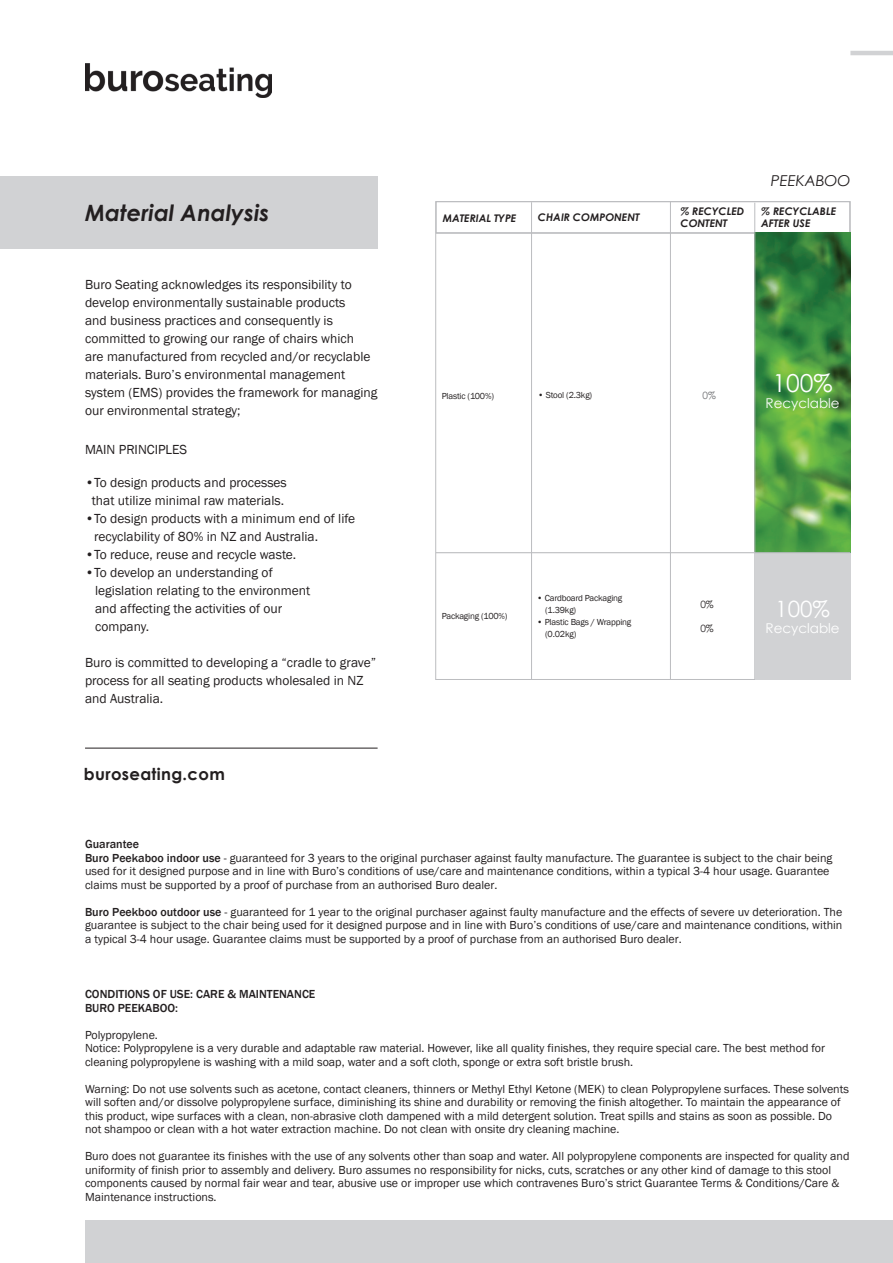
<style>
.page{position:relative;width:893px;height:1263px;background:#fff}
.page>*{position:absolute;margin:0;border:0;box-sizing:border-box;transform-origin:0 0}
.t1{font:24.75px "Century Gothic";color:#fff}
.t2{font:italic 700 22.5px "Century Gothic";color:#231f20}
.t3{font:22.5px "Century Gothic";color:#fff}
.t4{font:700 16.5px "Century Gothic";letter-spacing:.02em;color:#231f20}
.t5{font:italic 15px "Century Gothic";color:#231f20}
.t6{font:13.5px/18px "Franklin Gothic";color:#231f20}
.t7{font:13.5px "Century Gothic";color:#fff}
.t8{font:12px/13.5px "Franklin Gothic";color:#231f20}
.t9{font:500 12px "Franklin Gothic";color:#231f20}
.t10{font:italic 700 10.5px/12px "Century Gothic";color:#231f20}
.t11{font:10.05px "Century Gothic";color:#231f20}
.t12{font:10.05px "Century Gothic";color:#6c6d70}
.t13{font:9px "Franklin Gothic";letter-spacing:-.02em;color:#231f20}
.s1{font-weight:500}
</style>
<div class="page">
<hr style="left:85px;top:748px;width:293px;height:1px;background:#231f20">
<hr style="left:850px;top:51px;width:43px;height:4px;background:#d1d2d4">
<div style="left:85px;top:1220px;width:808px;height:43px;background:#d1d2d4"></div>
<div style="left:436px;top:201px;width:414px;height:32px;border:1px solid #bcbdc0"></div>
<hr style="left:436px;top:233px;width:414px;height:1px;background:#bcbdc0">
<div style="left:0;top:176px;width:378px;height:73px;background:#d1d2d4"></div>
<img style="left:85px;top:64px;width:187px;height:33px">
<img style="left:755px;top:233px;width:95px;height:318px">
<hr style="left:754px;top:203px;width:1px;height:477px;background:#bcbdc0">
<hr style="left:670px;top:202px;width:1px;height:478px;background:#bcbdc0">
<hr style="left:531px;top:202px;width:1px;height:478px;background:#bcbdc0">
<div style="left:755px;top:553px;width:95px;height:127px;background:#d1d2d4"></div>
<hr style="left:436px;top:552px;width:414px;height:1px;background:#bcbdc0">
<h2 class="t2" style="left:85px;top:196px;width:186px">Material Analysis</h2>
<p class="t6" style="left:85px;top:276px;width:294px">Buro Seating acknowledges its responsibility to develop environmentally sustainable products<br>and business practices and consequently is committed to growing our range of chairs which<br>are manufactured from recycled and/or recyclable materials. Buro’s environmental management system (EMS) provides the framework for managing our environmental strategy;</p>
<p class="t6" style="left:85px;top:441px;width:104px">MAIN PRINCIPLES</p>
<p class="t6" style="left:85px;top:474px;width:203px;text-align:center">•To design products and processes that utilize minimal raw materials.</p>
<p class="t6" style="left:94px;top:510px;width:263px;text-indent:-9px">•To design products with a minimum end of life recyclability of 80% in NZ and Australia.</p>
<p class="t6" style="left:85px;top:546px;width:213px">•To reduce, reuse and recycle waste.</p>
<p class="t6" style="left:95px;top:564px;width:217px;text-indent:-10px">•To develop an understanding of legislation relating to the environment and affecting the activities of our company.</p>
<p class="t6" style="left:85px;top:654px;width:293px">Buro is committed to developing a “cradle to grave” process for all seating products wholesaled in NZ and Australia.</p>
<h3 class="t4" style="left:84px;top:762px;width:142px">buroseating.com</h3>
<p class="t5" style="left:771px;top:170px;width:81px">PEEKABOO</p>
<p class="t10" style="left:443px;top:212px;width:75px">MATERIAL TYPE</p>
<p class="t10" style="left:538px;top:211px;width:103px">CHAIR COMPONENT</p>
<p class="t10" style="left:680px;top:205px;width:65px">% RECYCLED<br>CONTENT</p>
<p class="t10" style="left:761px;top:205px;width:76px">% RECYCLABLE<br>AFTER USE</p>
<p class="t13" style="left:442px;top:390px;width:54px">Plastic (100%)</p>
<p class="t13" style="left:538px;top:390px;width:56px">• Stool (2.3kg)</p>
<p class="t12" style="left:703px;top:388px;width:15px">0%</p>
<p class="t1" style="left:772px;top:365px;width:62px">100%</p>
<p class="t7" style="left:765px;top:394px;width:76px">Recyclable</p>
<p class="t13" style="left:442px;top:610px;width:67px">Packaging (100%)</p>
<p class="t13" style="left:537px;top:592px;width:87px">• Cardboard Packaging</p>
<p class="t13" style="left:545px;top:604px;width:33px">(1.39kg)</p>
<p class="t13" style="left:537px;top:616px;width:96px">• Plastic Bags / Wrapping</p>
<p class="t13" style="left:545px;top:628px;width:33px">(0.02kg)</p>
<p class="t11" style="left:700px;top:597px;width:15px">0%</p>
<p class="t11" style="left:700px;top:621px;width:15px">0%</p>
<p class="t3" style="left:775px;top:593px;width:56px">100%</p>
<p class="t7" style="left:765px;top:619px;width:76px">Recyclable</p>
<p class="t9" style="left:85px;top:837px;width:56px">Guarantee</p>
<p class="t8" style="left:85px;top:851px;width:749px"><span class="s1">Buro Peekaboo indoor use</span> - guaranteed for 3 years to the original purchaser against faulty manufacture. The guarantee is subject to the chair being used for it designed purpose and in line with Buro’s conditions of use/care and maintenance conditions, within a typical 3-4 hour usage. Guarantee claims must be supported by a proof of purchase from an authorised Buro dealer.</p>
<p class="t8" style="left:85px;top:905px;width:759px;text-align:justify"><span class="s1">Buro Peekboo outdoor use</span> - guaranteed for 1 year to the original purchaser against faulty manufacture and the effects of severe uv deterioration. The guarantee is subject to the chair being used for it designed purpose and in line with Buro’s conditions of use/care and maintenance conditions, within a typical 3-4 hour usage. Guarantee claims must be supported by a proof of purchase from an authorised Buro dealer.</p>
<p class="t9" style="left:85px;top:987px;width:232px">CONDITIONS OF USE: CARE &amp; MAINTENANCE</p>
<p class="t9" style="left:85px;top:1000px;width:95px">BURO PEEKABOO:</p>
<p class="t8" style="left:85px;top:1028px;width:74px">Polypropylene.</p>
<p class="t8" style="left:85px;top:1042px;width:741px">Notice: Polypropylene is a very durable and adaptable raw material. However, like all quality finishes, they require special care. The best method for cleaning polypropylene is washing with a mild soap, water and a soft cloth, sponge or extra soft bristle brush.</p>
<p class="t8" style="left:85px;top:1082px;width:765px">Warning: Do not use solvents such as acetone, contact cleaners, thinners or Methyl Ethyl Ketone (MEK) to clean Polypropylene surfaces. These solvents will soften and/or dissolve polypropylene surface, diminishing its shine and durability or removing the finish altogether. To maintain the appearance of this product, wipe surfaces with a clean, non-abrasive cloth dampened with a mild detergent solution. Treat spills and stains as soon as possible. Do not shampoo or clean with a hot water extraction machine. Do not clean with onsite dry cleaning machine.</p>
<p class="t8" style="left:85px;top:1150px;width:766px">Buro does not guarantee its finishes with the use of any solvents other than soap and water. All polypropylene components are inspected for quality and uniformity of finish prior to assembly and delivery. Buro assumes no responsibility for nicks, cuts, scratches or any other kind of damage to this stool components caused by normal fair wear and tear, abusive use or improper use which contravenes Buro’s strict Guarantee Terms &amp; Conditions/Care &amp; Maintenance instructions.</p>
</div>
